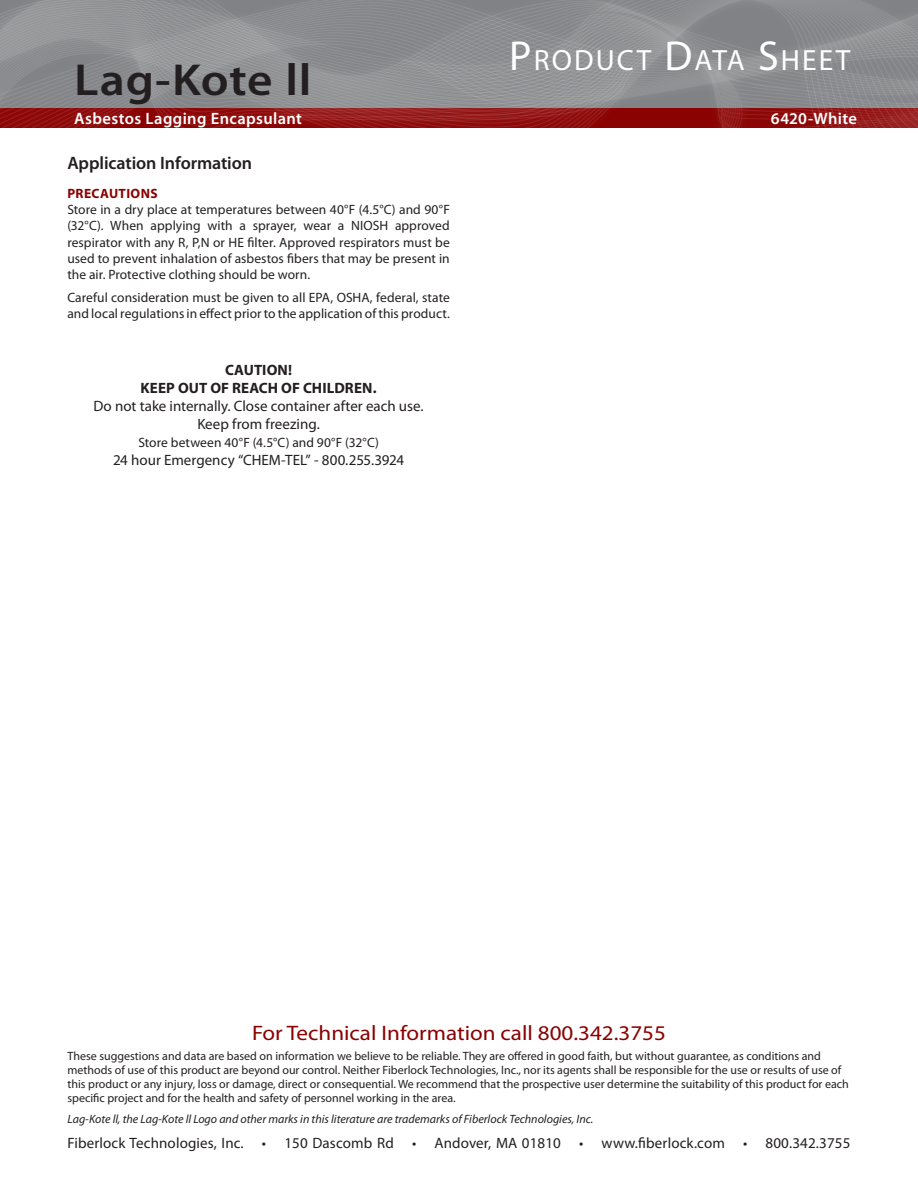
<style>
.page{position:relative;width:918px;height:1188px;background:#fff}
.page>*{position:absolute;margin:0;border:0;box-sizing:border-box;transform-origin:0 0}
.Product_Name_-_PDS{font:600 45px "Myriad Pro";letter-spacing:.01em;color:#231f20;scale:1.1 1}
.t1{font:29.4px "Myriad Pro";letter-spacing:.07em;color:#fff}
.t2{font:21px "Myriad Pro";color:#8b0202;scale:1.1 1}
.t3{font:600 18px "Myriad Pro";letter-spacing:-.005em;color:#231f20}
.Product_Name_-_Expan{font:600 16.5px "Myriad Pro";letter-spacing:.02em;color:#fff}
.Caution_Regular_-_PD{font:15px "Myriad Pro";letter-spacing:.005em;color:#231f20}
.Caution__Bold__-_PDS{font:700 15px "Myriad Pro";letter-spacing:.01em;color:#231f20}
.Paragraph_9pt_-_PDS{font:13.5px/16.2px "Myriad Pro";color:#231f20;text-align:justify}
.Caution_Regular_-_PD-2{font:13.5px "Myriad Pro";letter-spacing:.005em;color:#231f20}
.Section_Header__Red{font:700 13.5px "Myriad Pro";letter-spacing:.03em;color:#8b0202}
.t4{font:12px/13.8px "Myriad Pro";color:#231f20}
.t5{font:italic 12px "Myriad Pro";color:#231f20}
.s1{font-size:42px}
</style>
<div class="page">
<img style="left:0;top:0;width:918px;height:128px">
<h2 class="t1" style="left:509px;top:42px;width:343px"><span class="s1">P</span>RODUCT <span class="s1">D</span>ATA <span class="s1">S</span>HEET</h2>
<p class="Product_Name_-_PDS" style="left:74px;top:51px;width:217px">Lag-Kote ll</p>
<p class="Product_Name_-_Expan" style="left:74px;top:108px;width:229px">Asbestos Lagging Encapsulant</p>
<p class="Product_Name_-_Expan" style="left:771px;top:108px;width:88px">6420-White</p>
<h3 class="t3" style="left:67px;top:151px;width:186px">Application Information</h3>
<p class="Section_Header__Red" style="left:68px;top:185px;width:92px">PRECAUTIONS</p>
<p class="Paragraph_9pt_-_PDS" style="left:67px;top:201px;width:384px">Store in a dry place at temperatures between 40°F (4.5°C) and 90°F (32°C). When applying with a sprayer, wear a NIOSH approved respirator with any R, P,N or HE filter. Approved respirators must be used to prevent inhalation of asbestos fibers that may be present in the air. Protective clothing should be worn.</p>
<p class="Paragraph_9pt_-_PDS" style="left:67px;top:289px;width:384px">Careful consideration must be given to all EPA, OSHA, federal, state and local regulations in effect prior to the application of this product.</p>
<p class="Caution__Bold__-_PDS" style="left:225px;top:360px;width:68px">CAUTION!</p>
<p class="Caution__Bold__-_PDS" style="left:141px;top:378px;width:238px">KEEP OUT OF REACH OF CHILDREN.</p>
<p class="Caution_Regular_-_PD" style="left:94px;top:397px;width:332px">Do not take internally. Close container after each use.</p>
<p class="Caution_Regular_-_PD" style="left:197px;top:415px;width:124px">Keep from freezing.</p>
<p class="Caution_Regular_-_PD-2" style="left:138px;top:434px;width:242px">Store between 40°F (4.5°C) and 90°F (32°C)</p>
<p class="Caution_Regular_-_PD" style="left:113px;top:451px;width:293px">24 hour Emergency “CHEM-TEL” - 800.255.3924</p>
<p class="t2" style="left:252px;top:1020px;width:378px">For Technical Information call 800.342.3755</p>
<p class="t4" style="left:68px;top:1049px;width:783px">These suggestions and data are based on information we believe to be reliable. They are offered in good faith, but without guarantee, as conditions and methods of use of this product are beyond our control. Neither Fiberlock Technologies, Inc., nor its agents shall be responsible for the use or results of use of this product or any injury, loss or damage, direct or consequential. We recommend that the prospective user determine the suitability of this product for each specific project and for the health and safety of personnel working in the area.</p>
<p class="t5" style="left:68px;top:1111px;width:527px">Lag-Kote ll, the Lag-Kote ll Logo and other marks in this literature are trademarks of Fiberlock Technologies, Inc.</p>
<p class="Caution_Regular_-_PD" style="left:67px;top:1133px;width:785px">Fiberlock Technologies, Inc. • 150 Dascomb Rd • Andover, MA 01810 • www.fiberlock.com • 800.342.3755</p>
</div>
